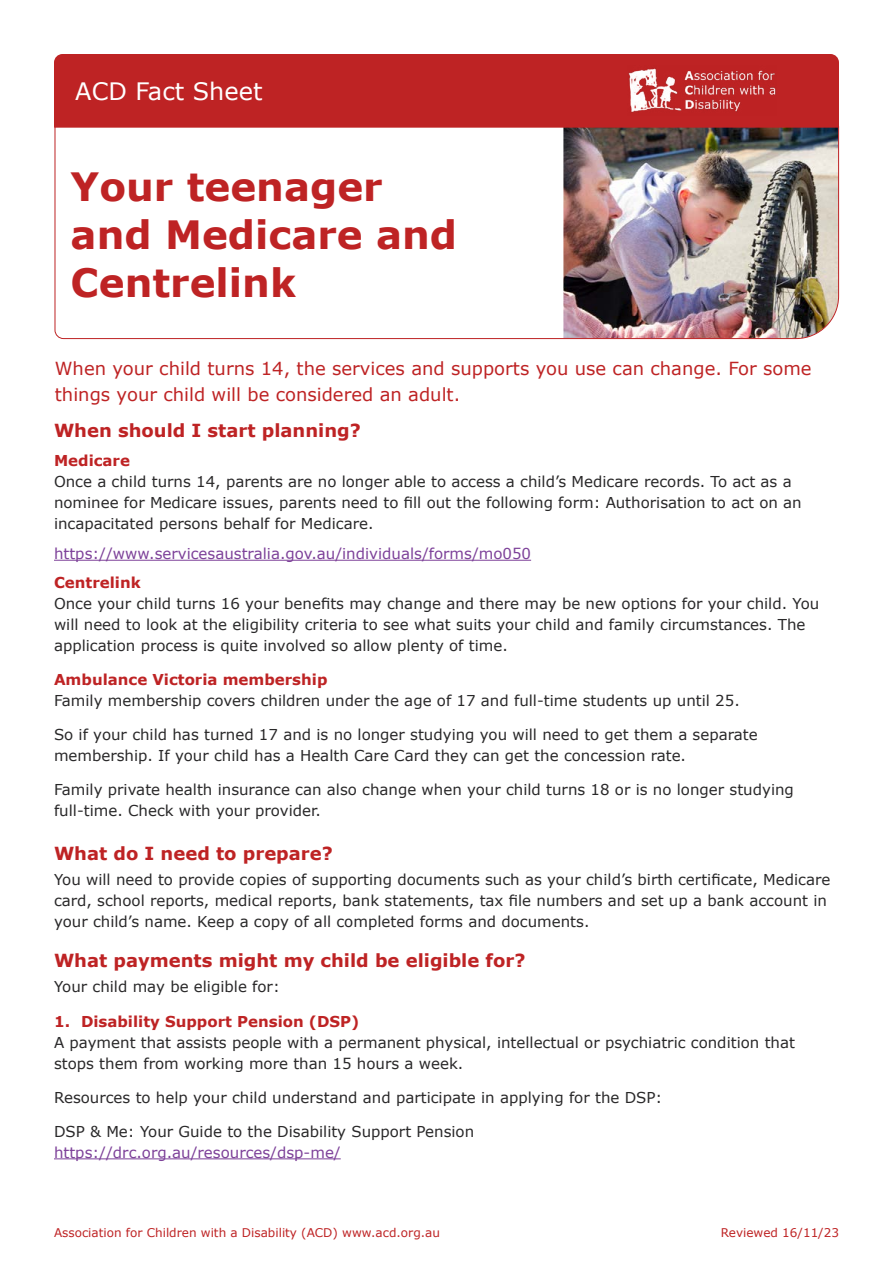
<style>
.page{position:relative;width:893px;height:1263px;background:#fff}
.page>*{position:absolute;margin:0;border:0;box-sizing:border-box;transform-origin:0 0}
.Topic_head{font:700 39px/48px "Verdana";color:#be2324}
.t1{font:24px "Verdana";color:#fff}
.Lead_in{font:18px/25.5px "Verdana";color:#be2324}
.SUBHEAD_3_PLAIN{font:700 18px "Verdana";color:#be2324}
.Body_text{font:15px/21px "Verdana";color:#292829}
.Body_text-2{font:15px "Verdana";color:#7d4199}
.Body_text-3{font:700 15px "Verdana";color:#be2324}
.t2{font:12px "Verdana";color:#be2324}
.s1{font-weight:700;color:#be2324}
</style>
<div class="page">
<hr style="left:54px;top:560px;width:477px;height:1px;background:#7d4199">
<hr style="left:54px;top:1158px;width:287px;height:1px;background:#7d4199">
<div style="left:54px;top:54px;width:785px;height:72px;background:#be2324"></div>
<img style="left:627px;top:66px;width:149px;height:50px">
<img style="left:54px;top:126px;width:785px;height:213px">
<p class="t1" style="left:75px;top:75px;width:189px">ACD Fact Sheet</p>
<p class="Topic_head" style="left:71px;top:162px;width:388px">Your teenager and Medicare and<br>Centrelink</p>
<p class="Lead_in" style="left:55px;top:356px;width:758px">When your child turns 14, the services and supports you use can change. For some things your child will be considered an adult.</p>
<p class="SUBHEAD_3_PLAIN" style="left:54px;top:418px;width:308px">When should I start planning?</p>
<p class="Body_text-3" style="left:54px;top:450px;width:78px">Medicare</p>
<p class="Body_text" style="left:54px;top:471px;width:749px">Once a child turns 14, parents are no longer able to access a child’s Medicare records. To act as a nominee for Medicare issues, parents need to fill out the following form: Authorisation to act on an incapacitated persons behalf for Medicare.</p>
<p class="Body_text-2" style="left:54px;top:543px;width:479px">https://www.servicesaustralia.gov.au/individuals/forms/mo050</p>
<p class="Body_text-3" style="left:54px;top:572px;width:88px">Centrelink</p>
<p class="Body_text" style="left:54px;top:593px;width:767px">Once your child turns 16 your benefits may change and there may be new options for your child. You will need to look at the eligibility criteria to see what suits your child and family circumstances. The application process is quite involved so allow plenty of time.</p>
<p class="Body_text" style="left:54px;top:669px;width:687px"><span class="s1">Ambulance Victoria membership<br></span>Family membership covers children under the age of 17 and full-time students up until 25.</p>
<p class="Body_text" style="left:54px;top:724px;width:705px">So if your child has turned 17 and is no longer studying you will need to get them a separate membership. If your child has a Health Care Card they can get the concession rate.</p>
<p class="Body_text" style="left:54px;top:779px;width:741px">Family private health insurance can also change when your child turns 18 or is no longer studying full-time. Check with your provider.</p>
<p class="SUBHEAD_3_PLAIN" style="left:54px;top:840px;width:280px">What do I need to prepare?</p>
<p class="Body_text" style="left:54px;top:869px;width:778px">You will need to provide copies of supporting documents such as your child’s birth certificate, Medicare card, school reports, medical reports, bank statements, tax file numbers and set up a bank account in your child’s name. Keep a copy of all completed forms and documents.</p>
<p class="SUBHEAD_3_PLAIN" style="left:54px;top:947px;width:473px">What payments might my child be eligible for?</p>
<p class="Body_text" style="left:54px;top:976px;width:227px">Your child may be eligible for:</p>
<p class="Body_text-3" style="left:54px;top:1011px;width:307px">1. Disability Support Pension (DSP)</p>
<p class="Body_text" style="left:54px;top:1032px;width:742px">A payment that assists people with a permanent physical, intellectual or psychiatric condition that stops them from working more than 15 hours a week.</p>
<p class="Body_text" style="left:54px;top:1087px;width:610px">Resources to help your child understand and participate in applying for the DSP:</p>
<p class="Body_text" style="left:54px;top:1120px;width:422px">DSP &amp; Me: Your Guide to the Disability Support Pension</p>
<p class="Body_text-2" style="left:54px;top:1142px;width:288px">https://drc.org.au/resources/dsp-me/</p>
<p class="t2" style="left:54px;top:1225px;width:387px">Association for Children with a Disability (ACD) www.acd.org.au</p>
<p class="t2" style="left:721px;top:1225px;width:120px">Reviewed 16/11/23</p>
</div>
